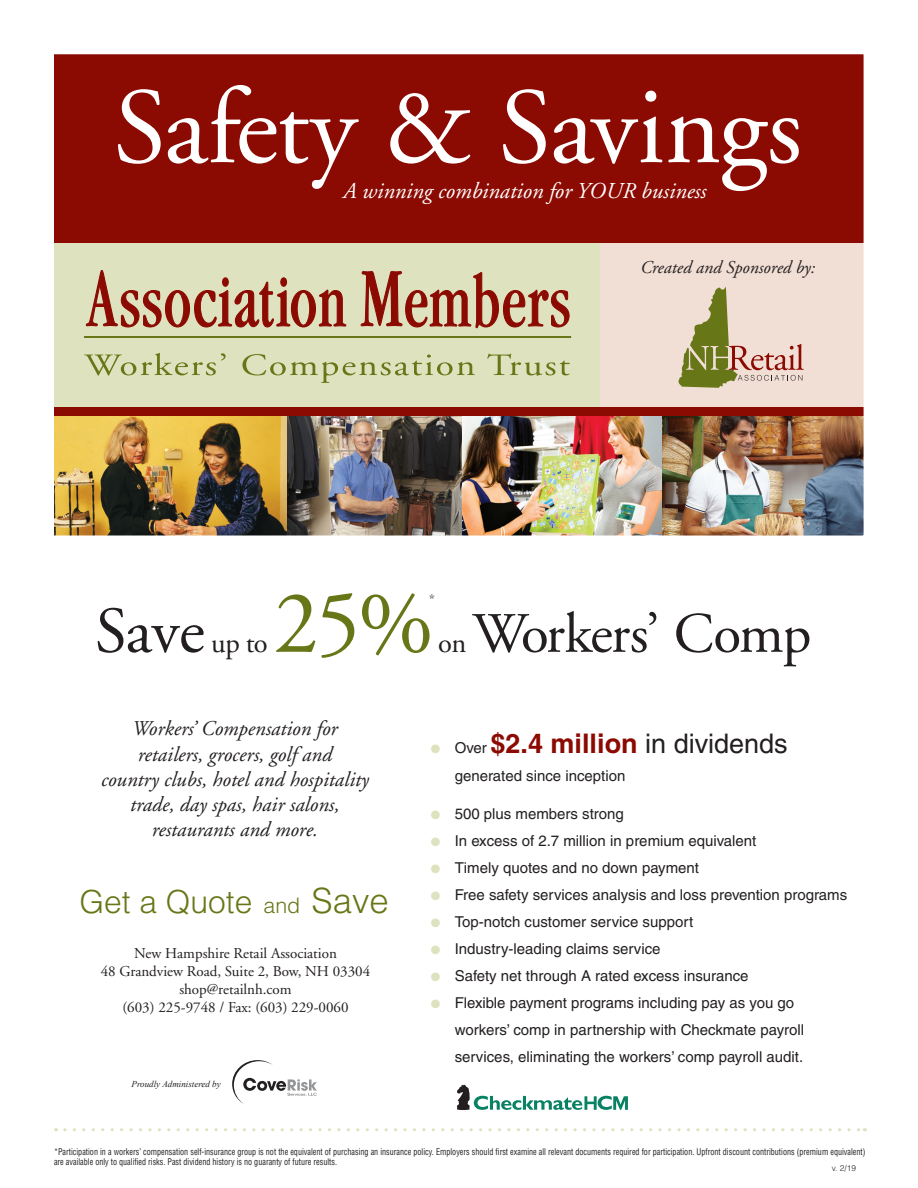
<style>
.page{position:relative;width:918px;height:1188px;background:#fff}
.page>*{position:absolute;margin:0;border:0;box-sizing:border-box;transform-origin:0 0}
.t1{font:107.85px "Adobe Garamond";letter-spacing:-.01em;color:#fff}
.t2{font:89.55px "Adobe Garamond";color:#677717}
.t3{font:65.1px "Adobe Garamond";color:#231f20}
.t4{font:57px "Adobe Garamond";letter-spacing:-.03em;color:#231f20}
.t5{font:300 31.8px "Helvetica";color:#677717}
.t6{font:28.5px "Adobe Garamond";color:#231f20}
.abulet{font:700 27px "Helvetica";color:#8b0a02}
.t7{font:italic 22.65px "Adobe Garamond";color:#fff}
.t8{font:italic 21px/25.2px "Adobe Garamond";color:#231f20;text-align:center}
.t9{font:italic 18px "Adobe Garamond";color:#231f20}
.abulet-2{font:15px/27px "Helvetica";color:#231f20}
.address2{font:15px "Adobe Garamond";color:#231f20}
.address{font:15px "Adobe Garamond";color:#231f20}
.t10{font:12px "Simoncini Garamond";color:#231f20}
.a_disclaimer{font:condensed 9px/10.5px "Helvetica";color:#231f20;scale:.9 1}
.Body_text{font:italic 9px "Times New Roman";color:#231f20}
.t11{font:300 8.25px "Helvetica";color:#231f20}
.s1{font-size:28.5px}
.s2{color:#dfe2be}
.s3{font-weight:400;font-size:15px;color:#231f20}
.s4{font-weight:400;color:#231f20}
.s5{font-size:21.3px}
.s6{font-size:34.8px}
</style>
<div class="page">
<img style="left:465px;top:415px;width:398px;height:120px">
<img style="left:286px;top:415px;width:179px;height:120px">
<div style="left:54px;top:54px;width:810px;height:193px;background:#8b0a02"></div>
<svg style="left:232px;top:1060px;width:85px;height:44px"></svg>
<div style="left:600px;top:243px;width:264px;height:164px;background:#f1ded4"></div>
<div style="left:54px;top:243px;width:546px;height:164px;background:#dfe2be"></div>
<svg style="left:86px;top:270px;width:260px;height:57px"></svg>
<svg style="left:361px;top:271px;width:209px;height:57px"></svg>
<hr style="left:84px;top:337px;width:487px;height:1px;background:#677717">
<svg style="left:84px;top:353px;width:142px;height:22px"></svg>
<svg style="left:242px;top:354px;width:233px;height:29px"></svg>
<svg style="left:487px;top:354px;width:83px;height:22px"></svg>
<img style="left:55px;top:415px;width:231px;height:120px">
<div style="left:54px;top:407px;width:811px;height:8px;background:#8b0a02"></div>
<svg style="left:65px;top:1128px;width:800px;height:3px"></svg>
<svg style="left:678px;top:287px;width:126px;height:101px"></svg>
<div style="left:50px;top:50px;width:818px;height:490px;border:4px solid #fff"></div>
<svg style="left:457px;top:1085px;width:171px;height:25px"></svg>
<p class="t1" style="left:114px;top:70px;width:690px">Safety &amp; Savings</p>
<p class="t7" style="left:343px;top:179px;width:365px">A winning combination for YOUR business</p>
<p class="t9" style="left:640px;top:257px;width:176px">Created and Sponsored by:</p>
<p class="t3" style="left:95px;top:596px;width:111px">Save</p>
<p class="t6" style="left:211px;top:628px;width:58px">up to</p>
<p class="t2" style="left:274px;top:576px;width:161px">25%</p>
<p class="t10" style="left:429px;top:592px;width:7px">*</p>
<p class="t4" style="left:438px;top:603px;width:375px"><span class="s1">on</span> Workers’ Comp</p>
<p class="t8" style="left:101px;top:717px;width:269px">Workers’ Compensation for retailers, grocers, golf and<br>country clubs, hotel and hospitality trade, day spas, hair salons, restaurants and more.</p>
<p class="abulet" style="left:431px;top:727px;width:359px"><span class="s2">●</span> <span class="s3">Over</span> $2.4 million <span class="s4">in dividends</span></p>
<p class="abulet-2" style="left:455px;top:763px;width:172px">generated since inception</p>
<p class="abulet-2" style="left:431px;top:800px;width:195px"><span class="s2">●</span> 500 plus members strong</p>
<p class="abulet-2" style="left:431px;top:827px;width:327px"><span class="s2">●</span> In excess of 2.7 million in premium equivalent</p>
<p class="abulet-2" style="left:431px;top:854px;width:270px"><span class="s2">●</span> Timely quotes and no down payment</p>
<p class="abulet-2" style="left:431px;top:881px;width:418px"><span class="s2">●</span> Free safety services analysis and loss prevention programs</p>
<p class="abulet-2" style="left:431px;top:908px;width:264px"><span class="s2">●</span> Top-notch customer service support</p>
<p class="abulet-2" style="left:431px;top:935px;width:231px"><span class="s2">●</span> Industry-leading claims service</p>
<p class="abulet-2" style="left:431px;top:962px;width:319px"><span class="s2">●</span> Safety net through A rated excess insurance</p>
<p class="abulet-2" style="left:455px;top:989px;width:351px;text-indent:-24px"><span class="s2">●</span> Flexible payment programs including pay as you go workers’ comp in partnership with Checkmate payroll services, eliminating the workers’ comp payroll audit.</p>
<p class="t5" style="left:80px;top:882px;width:311px">Get a Quote <span class="s5">and</span> <span class="s6">Save</span></p>
<p class="address2" style="left:134px;top:945px;width:204px">New Hampshire Retail Association</p>
<p class="address2" style="left:101px;top:963px;width:271px">48 Grandview Road, Suite 2, Bow, NH 03304</p>
<p class="address" style="left:179px;top:981px;width:114px">shop@retailnh.com</p>
<p class="address" style="left:123px;top:999px;width:228px">(603) 225-9748 / Fax: (603) 229-0060</p>
<p class="Body_text" style="left:132px;top:1078px;width:91px">Proudly Administered by</p>
<p class="a_disclaimer" style="left:54px;top:1146px;width:903px">*Participation in a workers’ compensation self-insurance group is not the equivalent of purchasing an insurance policy. Employers should first examine all relevant documents required for participation. Upfront discount contributions (premium equivalent) are available only to qualified risks. Past dividend history is no guaranty of future results.</p>
<p class="t11" style="left:832px;top:1163px;width:26px">v. 2/19</p>
</div>
